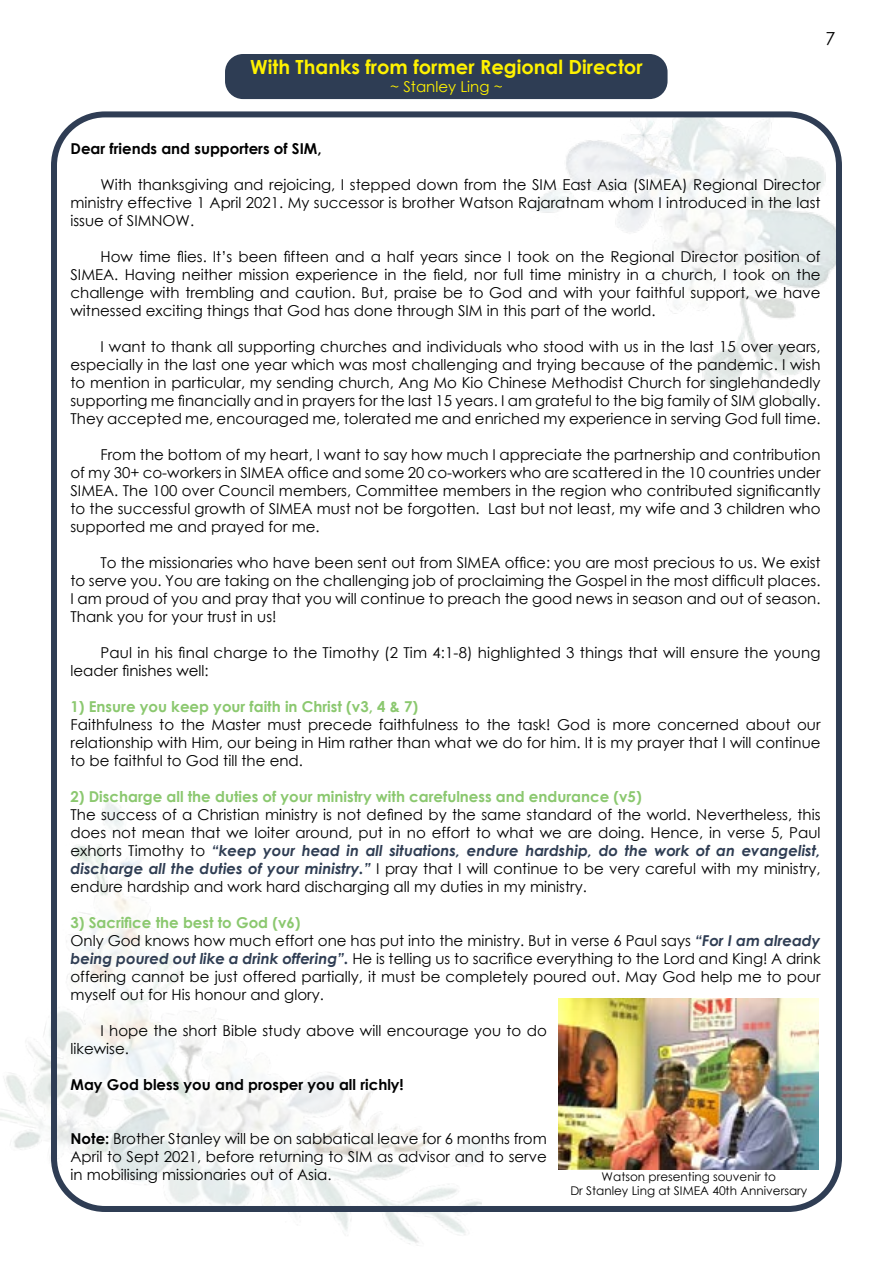
<style>
.page{position:relative;width:893px;height:1263px;background:#fff}
.page>*{position:absolute;margin:0;border:0;box-sizing:border-box;transform-origin:0 0}
.t1{font:700 19.5px "Century Gothic";color:#fff200}
.t2{font:18px "Century Gothic";color:#000}
.t3{font:15px/18px "Century Gothic";color:#000101;text-align:justify}
.t4{font:700 15px "Century Gothic";color:#8bc86f}
.t5{font:700 15px "Century Gothic";color:#000101}
.t6{font:15px "Century Gothic";color:#fff200}
.t7{font:12px/13.5px "Century Gothic";color:#000;text-align:center}
.s1{font-weight:700;font-style:italic;color:#2f3d53}
.s2{font-weight:700;color:#8bc86f}
.s3{font-weight:700}
</style>
<div class="page">
<div style="left:225px;top:54px;width:443px;height:45px;background:#2e3d54;border-radius:18px"></div>
<img style="left:0;top:801px;width:486px;height:445px">
<img style="left:531px;top:118px;width:304px;height:298px">
<div style="left:51px;top:111px;width:791px;height:1101px;border:6px solid #2f3d54;border-radius:51px"></div>
<img style="left:559px;top:998px;width:260px;height:171px">
<h1 class="t1" style="left:250px;top:52px;width:394px">With Thanks from former Regional Director</h1>
<p class="t6" style="left:390px;top:76px;width:114px">~ Stanley Ling ~</p>
<p class="t2" style="left:825px;top:26px;width:11px">7</p>
<p class="t5" style="left:70px;top:137px;width:253px">Dear friends and supporters of SIM,</p>
<p class="t3" style="left:70px;top:175px;width:752px;text-indent:30px">With thanksgiving and rejoicing, I stepped down from the SIM East Asia (SIMEA) Regional Director ministry effective 1 April 2021. My successor is brother Watson Rajaratnam whom I introduced in the last issue of SIMNOW.</p>
<p class="t3" style="left:70px;top:247px;width:752px;text-indent:30px">How time flies. It’s been fifteen and a half years since I took on the Regional Director position of SIMEA. Having neither mission experience in the field, nor full time ministry in a church, I took on the challenge with trembling and caution. But, praise be to God and with your faithful support, we have witnessed exciting things that God has done through SIM in this part of the world.</p>
<p class="t3" style="left:70px;top:337px;width:752px;text-indent:30px">I want to thank all supporting churches and individuals who stood with us in the last 15 over years, especially in the last one year which was most challenging and trying because of the pandemic. I wish to mention in particular, my sending church, Ang Mo Kio Chinese Methodist Church for singlehandedly supporting me financially and in prayers for the last 15 years. I am grateful to the big family of SIM globally.<br>They accepted me, encouraged me, tolerated me and enriched my experience in serving God full time.</p>
<p class="t3" style="left:70px;top:445px;width:752px;text-indent:30px">From the bottom of my heart, I want to say how much I appreciate the partnership and contribution of my 30+ co-workers in SIMEA office and some 20 co-workers who are scattered in the 10 countries under SIMEA. The 100 over Council members, Committee members in the region who contributed significantly to the successful growth of SIMEA must not be forgotten. Last but not least, my wife and 3 children who supported me and prayed for me.</p>
<p class="t3" style="left:70px;top:553px;width:752px;text-indent:30px">To the missionaries who have been sent out from SIMEA office: you are most precious to us. We exist to serve you. You are taking on the challenging job of proclaiming the Gospel in the most difficult places.<br>I am proud of you and pray that you will continue to preach the good news in season and out of season.<br>Thank you for your trust in us!</p>
<p class="t3" style="left:70px;top:643px;width:752px;text-indent:30px">Paul in his final charge to the Timothy (2 Tim 4:1-8) highlighted 3 things that will ensure the young leader finishes well:</p>
<p class="t4" style="left:70px;top:695px;width:349px">1) Ensure you keep your faith in Christ (v3, 4 &amp; 7)</p>
<p class="t3" style="left:70px;top:715px;width:752px">Faithfulness to the Master must precede faithfulness to the task! God is more concerned about our relationship with Him, our being in Him rather than what we do for him. It is my prayer that I will continue to be faithful to God till the end.</p>
<p class="t4" style="left:70px;top:785px;width:573px">2) Discharge all the duties of your ministry with carefulness and endurance (v5)</p>
<p class="t3" style="left:70px;top:805px;width:752px">The success of a Christian ministry is not defined by the same standard of the world. Nevertheless, this does not mean that we loiter around, put in no effort to what we are doing. Hence, in verse 5, Paul exhorts Timothy to <span class="s1">“keep your head in all situations, endure hardship, do the work of an evangelist, discharge all the duties of your ministry.”</span> I pray that I will continue to be very careful with my ministry, endure hardship and work hard discharging all my duties in my ministry.</p>
<p class="t3" style="left:70px;top:913px;width:752px;text-align:left"><span class="s2">3) Sacrifice the best to God (v6)<br></span>Only God knows how much effort one has put into the ministry. But in verse 6 Paul says <span class="s1">“For I am already being poured out like a drink offering”.</span> He is telling us to sacrifice everything to the Lord and King! A drink offering cannot be just offered partially, it must be completely poured out. May God help me to pour myself out for His honour and glory.</p>
<p class="t3" style="left:70px;top:1021px;width:478px;text-indent:30px">I hope the short Bible study above will encourage you to do likewise.</p>
<p class="t5" style="left:70px;top:1073px;width:335px">May God bless you and prosper you all richly!</p>
<p class="t3" style="left:70px;top:1129px;width:478px"><span class="s3">Note:</span> Brother Stanley will be on sabbatical leave for 6 months from April to Sept 2021, before returning to SIM as advisor and to serve in mobilising missionaries out of Asia.</p>
<p class="t7" style="left:570px;top:1170px;width:238px">Watson presenting souvenir to<br>Dr Stanley Ling at SIMEA 40th Anniversary</p>
</div>
